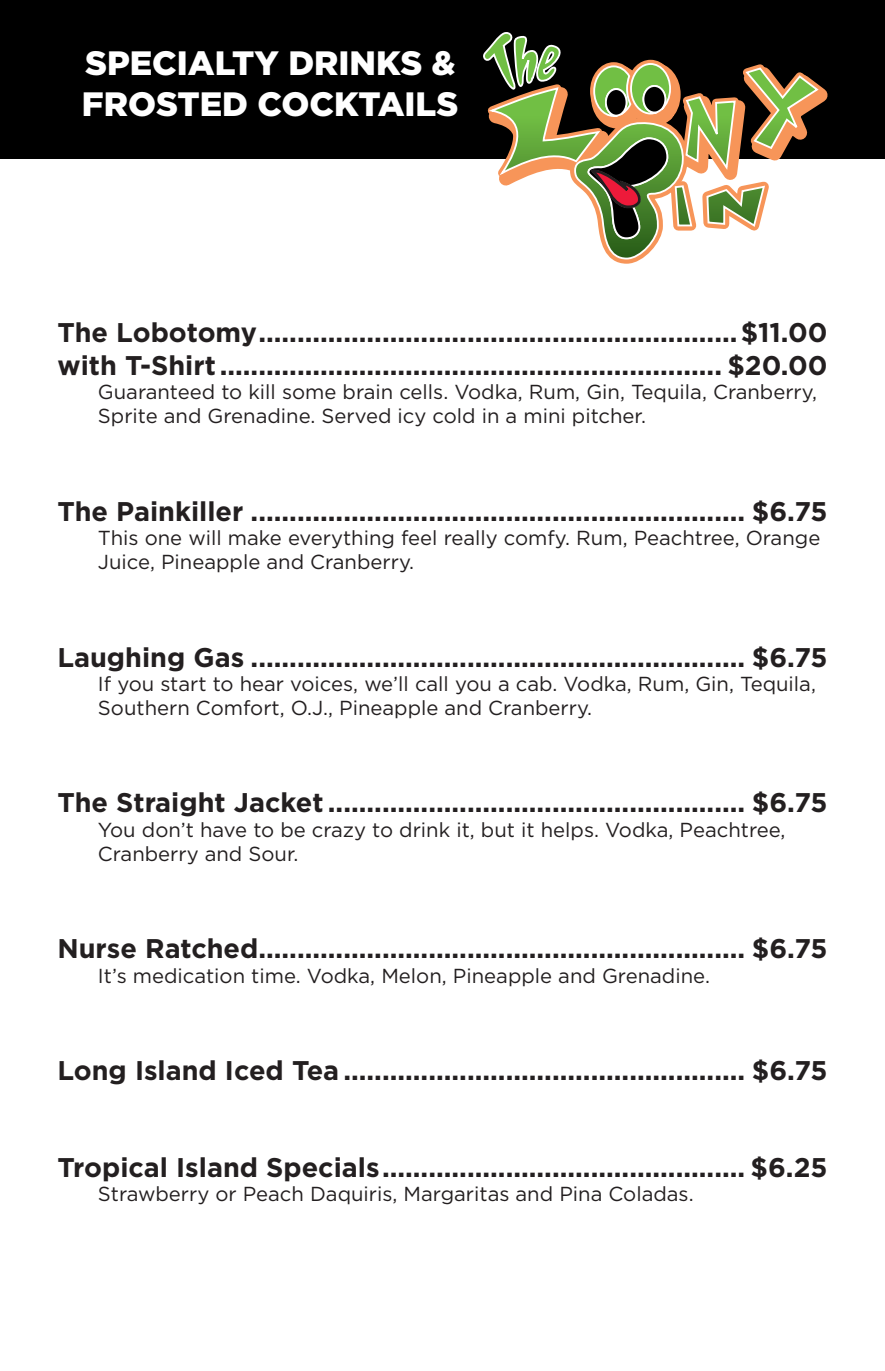
<style>
.page{position:relative;width:885px;height:1371px;background:#fff}
.page>*{position:absolute;margin:0;border:0;box-sizing:border-box;transform-origin:0 0}
.t1{font:900 33.75px/40.5px "Gotham";color:#fff}
.t2{font:700 27px/32.4px "Gotham";color:#231f20}
.t3{font:20.25px/24.3px "Gotham";color:#231f20}
</style>
<div class="page">
<div style="left:0;top:0;width:884px;height:159px;background:#000"></div>
<svg style="left:483px;top:32px;width:344px;height:232px"></svg>
<p class="t1" style="left:82px;top:43px;width:378px">SPECIALTY DRINKS &amp;<br>FROSTED COCKTAILS</p>
<p class="t2" style="left:57px;top:316px;width:771px">The Lobotomy..............................................................$11.00 with T-Shirt ................................................................. $20.00</p>
<p class="t3" style="left:98px;top:379px;width:720px">Guaranteed to kill some brain cells. Vodka, Rum, Gin, Tequila, Cranberry,<br>Sprite and Grenadine. Served icy cold in a mini pitcher.</p>
<p class="t2" style="left:57px;top:495px;width:771px">The Painkiller ................................................................ $6.75</p>
<p class="t3" style="left:98px;top:525px;width:723px">This one will make everything feel really comfy. Rum, Peachtree, Orange<br>Juice, Pineapple and Cranberry.</p>
<p class="t2" style="left:57px;top:640px;width:771px">Laughing Gas ................................................................ $6.75</p>
<p class="t3" style="left:98px;top:671px;width:719px">If you start to hear voices, we’ll call you a cab. Vodka, Rum, Gin, Tequila,<br>Southern Comfort, O.J., Pineapple and Cranberry.</p>
<p class="t2" style="left:57px;top:786px;width:771px">The Straight Jacket ...................................................... $6.75</p>
<p class="t3" style="left:98px;top:817px;width:689px">You don’t have to be crazy to drink it, but it helps. Vodka, Peachtree,<br>Cranberry and Sour.</p>
<p class="t2" style="left:57px;top:932px;width:771px">Nurse Ratched............................................................... $6.75</p>
<p class="t3" style="left:98px;top:962px;width:613px">It’s medication time. Vodka, Melon, Pineapple and Grenadine.</p>
<p class="t2" style="left:57px;top:1053px;width:771px">Long Island Iced Tea .................................................... $6.75</p>
<p class="t2" style="left:57px;top:1151px;width:771px">Tropical Island Specials............................................... $6.25</p>
<p class="t3" style="left:98px;top:1181px;width:597px">Strawberry or Peach Daquiris, Margaritas and Pina Coladas.</p>
</div>
